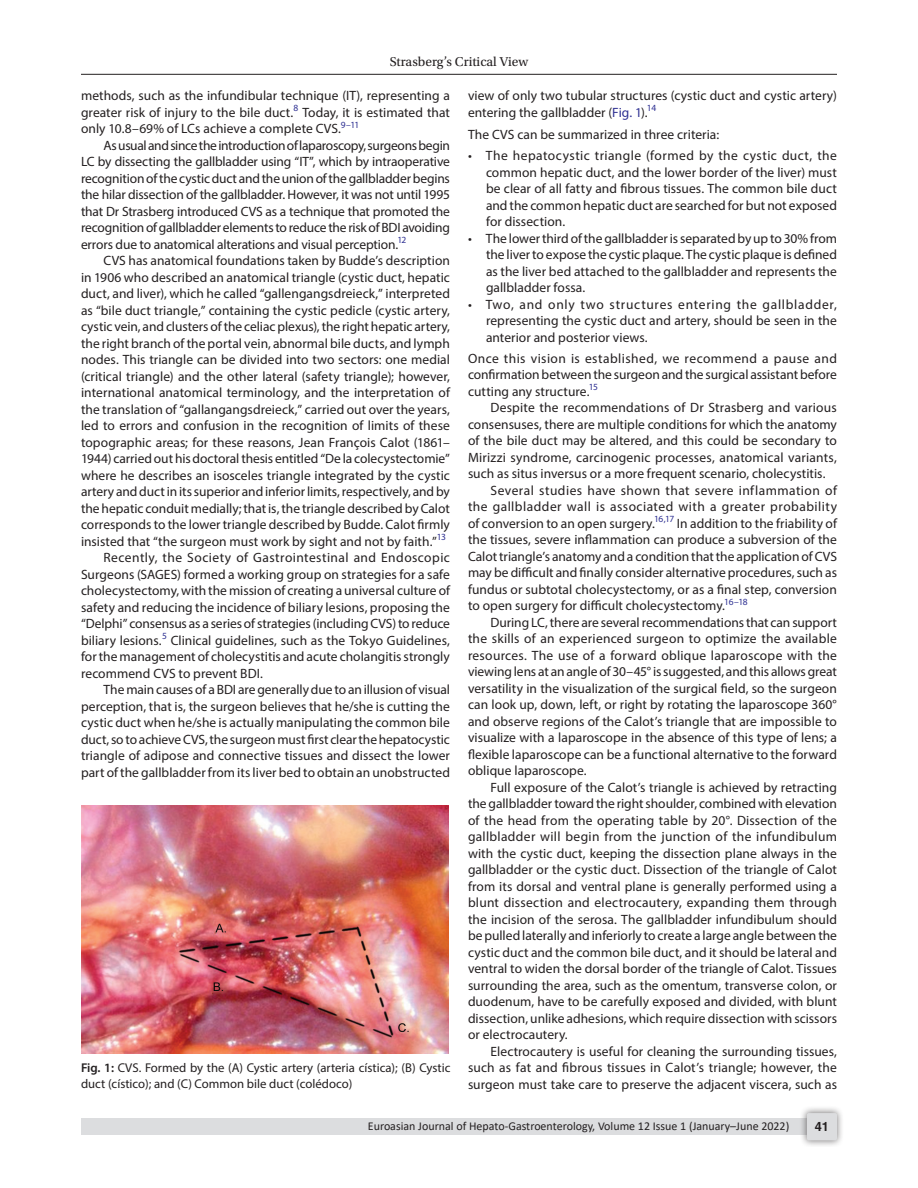
<style>
.page{position:relative;width:918px;height:1188px;background:#fff}
.page>*{position:absolute;margin:0;border:0;box-sizing:border-box;transform-origin:0 0}
.Para-Indent{font:13.5px/16.5px "Myriad Pro";color:#231f20;text-align:justify}
.List-Bullet-first{font:13.5px/16.5px "Myriad Pro";color:#231f20;text-align:justify}
.List-Bullet{font:13.5px/16.5px "Myriad Pro";letter-spacing:.005em;color:#231f20;text-align:justify}
.Para-NoIndent{font:13.5px/16.5px "Myriad Pro";color:#231f20;text-align:justify}
.List-Bullet-last{font:13.5px/16.5px "Myriad Pro";letter-spacing:.005em;color:#231f20;text-align:justify}
.t1{font:13.5px "Utopia Std";color:#231f20}
.FigCaption{font:12.75px/15.3px "Myriad Pro";color:#231f20}
.t2{font:700 12.75px "Helvetica LT Std";color:#231f20}
.t3{font:12px "Calibri";color:#231f20}
.s1{font-weight:600}
.s2{color:#2e3092}
</style>
<div class="page">
<hr style="left:81px;top:74px;width:756px;height:1px;background:#231f20">
<div style="left:81px;top:1119px;width:756px;height:16px;background:#dcdddf"></div>
<div style="left:800px;top:1106px;width:44px;height:41px;background:#231f20;opacity:.61"></div>
<div style="left:807px;top:1113px;width:30px;height:27px;background:#dcdddf;border-radius:2px"></div>
<img style="left:81px;top:806px;width:367px;height:248px">
<p class="t1" style="left:390px;top:55px;width:140px">Strasberg’s Critical View</p>
<p class="Para-Indent" style="left:81px;top:87px;width:370px">methods, such as the infundibular technique (IT), representing a greater risk of injury to the bile duct.<sup>8</sup> Today, it is estimated that only 10.8–69% of LCs achieve a complete CVS.<sup>9–11</sup></p>
<p class="Para-Indent" style="left:81px;top:137px;width:371px;text-indent:22px">As usual and since the introduction of laparoscopy, surgeons begin LC by dissecting the gallbladder using “IT”, which by intraoperative recognition of the cystic duct and the union of the gallbladder begins the hilar dissection of the gallbladder. However, it was not until 1995 that Dr Strasberg introduced CVS as a technique that promoted the recognition of gallbladder elements to reduce the risk of BDI avoiding errors due to anatomical alterations and visual perception.<sup>12</sup></p>
<p class="Para-Indent" style="left:81px;top:252px;width:371px;text-indent:22px">CVS has anatomical foundations taken by Budde’s description in 1906 who described an anatomical triangle (cystic duct, hepatic duct, and liver), which he called “gallengangsdreieck,” interpreted as “bile duct triangle,” containing the cystic pedicle (cystic artery, cystic vein, and clusters of the celiac plexus), the right hepatic artery, the right branch of the portal vein, abnormal bile ducts, and lymph nodes. This triangle can be divided into two sectors: one medial (critical triangle) and the other lateral (safety triangle); however, international anatomical terminology, and the interpretation of the translation of “gallangangsdreieck,” carried out over the years, led to errors and confusion in the recognition of limits of these topographic areas; for these reasons, Jean François Calot (1861– 1944) carried out his doctoral thesis entitled “De la colecystectomie” where he describes an isosceles triangle integrated by the cystic artery and duct in its superior and inferior limits, respectively, and by the hepatic conduit medially; that is, the triangle described by Calot corresponds to the lower triangle described by Budde. Calot firmly insisted that “the surgeon must work by sight and not by faith.”<sup>13</sup></p>
<p class="Para-Indent" style="left:81px;top:549px;width:371px;text-indent:22px">Recently, the Society of Gastrointestinal and Endoscopic Surgeons (SAGES) formed a working group on strategies for a safe cholecystectomy, with the mission of creating a universal culture of safety and reducing the incidence of biliary lesions, proposing the “Delphi” consensus as a series of strategies (including CVS) to reduce biliary lesions.<sup>5</sup> Clinical guidelines, such as the Tokyo Guidelines, for the management of cholecystitis and acute cholangitis strongly recommend CVS to prevent BDI.</p>
<p class="Para-Indent" style="left:81px;top:681px;width:371px;text-indent:22px">The main causes of a BDI are generally due to an illusion of visual perception, that is, the surgeon believes that he/she is cutting the cystic duct when he/she is actually manipulating the common bile duct, so to achieve CVS, the surgeon must first clear the hepatocystic triangle of adipose and connective tissues and dissect the lower part of the gallbladder from its liver bed to obtain an unobstructed</p>
<p class="FigCaption" style="left:81px;top:1060px;width:371px"><span class="s1">Fig. 1:</span> CVS. Formed by the (A) Cystic artery (arteria cística); (B) Cystic duct (cístico); and (C) Common bile duct (colédoco)</p>
<p class="Para-Indent" style="left:468px;top:87px;width:370px">view of only two tubular structures (cystic duct and cystic artery) entering the gallbladder (<span class="s2">Fig. 1</span>).<sup>14</sup></p>
<p class="Para-NoIndent" style="left:468px;top:126px;width:253px">The CVS can be summarized in three criteria:</p>
<p class="List-Bullet-first" style="left:486px;top:147px;width:353px;text-indent:-18px">• The hepatocystic triangle (formed by the cystic duct, the common hepatic duct, and the lower border of the liver) must be clear of all fatty and fibrous tissues. The common bile duct and the common hepatic duct are searched for but not exposed for dissection.</p>
<p class="List-Bullet" style="left:486px;top:230px;width:353px;text-indent:-18px">• The lower third of the gallbladder is separated by up to 30% from the liver to expose the cystic plaque. The cystic plaque is defined as the liver bed attached to the gallbladder and represents the gallbladder fossa.</p>
<p class="List-Bullet-last" style="left:486px;top:296px;width:353px;text-indent:-18px">• Two, and only two structures entering the gallbladder, representing the cystic duct and artery, should be seen in the anterior and posterior views.</p>
<p class="Para-NoIndent" style="left:468px;top:350px;width:370px">Once this vision is established, we recommend a pause and confirmation between the surgeon and the surgical assistant before cutting any structure.<sup>15</sup></p>
<p class="Para-Indent" style="left:468px;top:399px;width:371px;text-indent:22px">Despite the recommendations of Dr Strasberg and various consensuses, there are multiple conditions for which the anatomy of the bile duct may be altered, and this could be secondary to Mirizzi syndrome, carcinogenic processes, anatomical variants, such as situs inversus or a more frequent scenario, cholecystitis.</p>
<p class="Para-Indent" style="left:468px;top:482px;width:371px;text-indent:22px">Several studies have shown that severe inflammation of the gallbladder wall is associated with a greater probability of conversion to an open surgery.<sup>16,17</sup> In addition to the friability of the tissues, severe inflammation can produce a subversion of the Calot triangle’s anatomy and a condition that the application of CVS may be difficult and finally consider alternative procedures, such as fundus or subtotal cholecystectomy, or as a final step, conversion to open surgery for difficult cholecystectomy.<sup>16–18</sup></p>
<p class="Para-Indent" style="left:468px;top:614px;width:371px;text-indent:22px">During LC, there are several recommendations that can support the skills of an experienced surgeon to optimize the available resources. The use of a forward oblique laparoscope with the viewing lens at an angle of 30–45° is suggested, and this allows great versatility in the visualization of the surgical field, so the surgeon can look up, down, left, or right by rotating the laparoscope 360° and observe regions of the Calot’s triangle that are impossible to visualize with a laparoscope in the absence of this type of lens; a flexible laparoscope can be a functional alternative to the forward oblique laparoscope.</p>
<p class="Para-Indent" style="left:468px;top:779px;width:371px;text-indent:22px">Full exposure of the Calot’s triangle is achieved by retracting the gallbladder toward the right shoulder, combined with elevation of the head from the operating table by 20°. Dissection of the gallbladder will begin from the junction of the infundibulum with the cystic duct, keeping the dissection plane always in the gallbladder or the cystic duct. Dissection of the triangle of Calot from its dorsal and ventral plane is generally performed using a blunt dissection and electrocautery, expanding them through the incision of the serosa. The gallbladder infundibulum should be pulled laterally and inferiorly to create a large angle between the cystic duct and the common bile duct, and it should be lateral and ventral to widen the dorsal border of the triangle of Calot. Tissues surrounding the area, such as the omentum, transverse colon, or duodenum, have to be carefully exposed and divided, with blunt dissection, unlike adhesions, which require dissection with scissors or electrocautery.</p>
<p class="Para-Indent" style="left:468px;top:1043px;width:371px;text-indent:22px">Electrocautery is useful for cleaning the surrounding tissues, such as fat and fibrous tissues in Calot’s triangle; however, the surgeon must take care to preserve the adjacent viscera, such as</p>
<p class="t3" style="left:368px;top:1117px;width:423px">Euroasian Journal of Hepato-Gastroenterology, Volume 12 Issue 1 (January–June 2022)</p>
<p class="t2" style="left:815px;top:1119px;width:16px">41</p>
</div>
